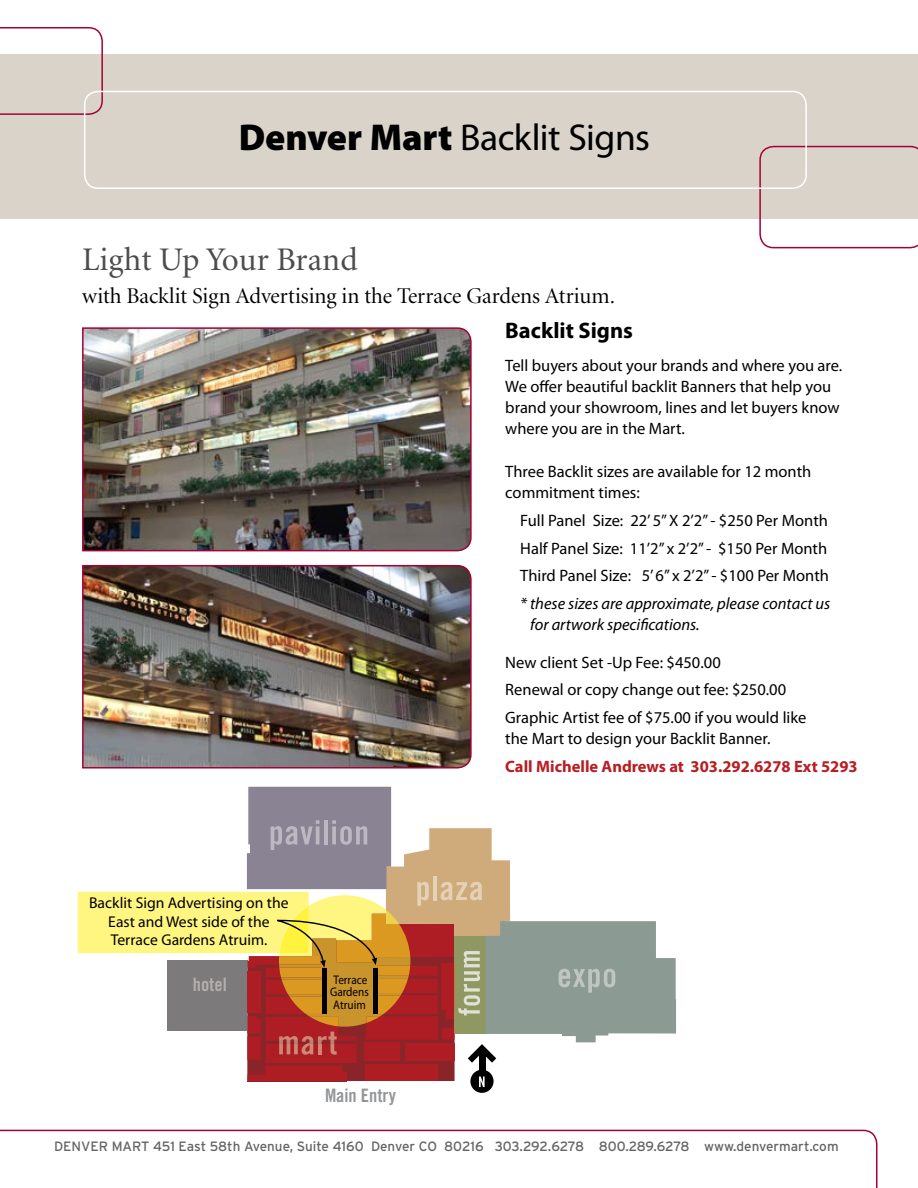
<style>
.page{position:relative;width:918px;height:1188px;background:#fff}
.page>*{position:absolute;margin:0;border:0;box-sizing:border-box;transform-origin:0 0}
.t1{font:37.5px "Myriad Pro";letter-spacing:-.015em;color:#000}
.t2{font:33px "Minion";color:#4d4d4f}
.t3{font:22.5px "Minion Display";color:#000}
.t4{font:700 22.5px "Myriad Pro";color:#000}
.t5{font:18.6px "Trade Gothic Bold Cond Twenty";color:#939597}
.t6{font:18.6px "Trade Gothic Bold Cond Twenty";color:#b4b0b0}
.t7{font:16.5px/21px "Myriad Pro";color:#000}
.t8{font:italic 16.5px/21px "Myriad Pro";color:#000}
.t9{font:700 16.5px "Myriad Pro";color:#b81d22}
.t10{font:15.6px/18.6px "Myriad";color:#000;text-align:center}
.t11{font:13.5px "Interstate";color:#636466}
.t12{font:700 12.45px/12.5px "Myriad";color:#000;scale:.9 1}
.s1{font-weight:900}
</style>
<div class="page">
<img style="left:82px;top:327px;width:390px;height:225px">
<img style="left:82px;top:564px;width:390px;height:205px">
<svg style="left:470px;top:1070px;width:24px;height:23px"></svg>
<svg style="left:78px;top:787px;width:598px;height:300px"></svg>
<svg style="left:0;top:1130px;width:878px;height:58px"></svg>
<div style="left:0;top:54px;width:918px;height:164px;background:#d9d3ca"></div>
<svg style="left:0;top:27px;width:103px;height:88px"></svg>
<svg style="left:759px;top:146px;width:159px;height:102px"></svg>
<div style="left:84px;top:91px;width:723px;height:98px;border:2px solid #fff;border-radius:13px"></div>
<h1 class="t1" style="left:239px;top:114px;width:413px"><span class="s1">Denver Mart</span> Backlit Signs</h1>
<h2 class="t2" style="left:82px;top:243px;width:277px">Light Up Your Brand</h2>
<h3 class="t3" style="left:82px;top:285px;width:535px">with Backlit Sign Advertising in the Terrace Gardens Atrium.</h3>
<h3 class="t4" style="left:505px;top:316px;width:129px">Backlit Signs</h3>
<p class="t7" style="left:505px;top:354px;width:339px">Tell buyers about your brands and where you are.<br>We offer beautiful backlit Banners that help you brand your showroom, lines and let buyers know where you are in the Mart.</p>
<p class="t7" style="left:505px;top:461px;width:308px">Three Backlit sizes are available for 12 month commitment times:</p>
<p class="t7" style="left:520px;top:506px;width:310px;line-height:27.8px;text-align:justify">Full Panel Size: 22’ 5” X 2’2” - $250 Per Month Half Panel Size: 11’2” x 2’2” - $150 Per Month Third Panel Size: 5’ 6” x 2’2” - $100 Per Month</p>
<p class="t8" style="left:530px;top:593px;width:302px;text-indent:-10px">* these sizes are approximate, please contact us for artwork specifications.</p>
<p class="t7" style="left:505px;top:648px;width:303px;line-height:27.8px">New client Set -Up Fee: $450.00<br>Renewal or copy change out fee: $250.00<br>Graphic Artist fee of $75.00 if you would like</p>
<p class="t7" style="left:505px;top:728px;width:267px">the Mart to design your Backlit Banner.</p>
<p class="t9" style="left:505px;top:756px;width:354px">Call Michelle Andrews at 303.292.6278 Ext 5293</p>
<p class="t10" style="left:89px;top:893px;width:201px">Backlit Sign Advertising on the<br>East and West side of the<br>Terrace Gardens Atruim.</p>
<p class="t6" style="left:193px;top:973px;width:35px">hotel</p>
<p class="t12" style="left:330px;top:973px;width:45px">Terrace<br>Gardens<br>Atruim</p>
<p class="t5" style="left:325px;top:1084px;width:72px">Main Entry</p>
<p class="t11" style="left:54px;top:1139px;width:786px">DENVER MART 451 East 58th Avenue, Suite 4160 Denver CO 80216 303.292.6278 800.289.6278 www.denvermart.com</p>
</div>
